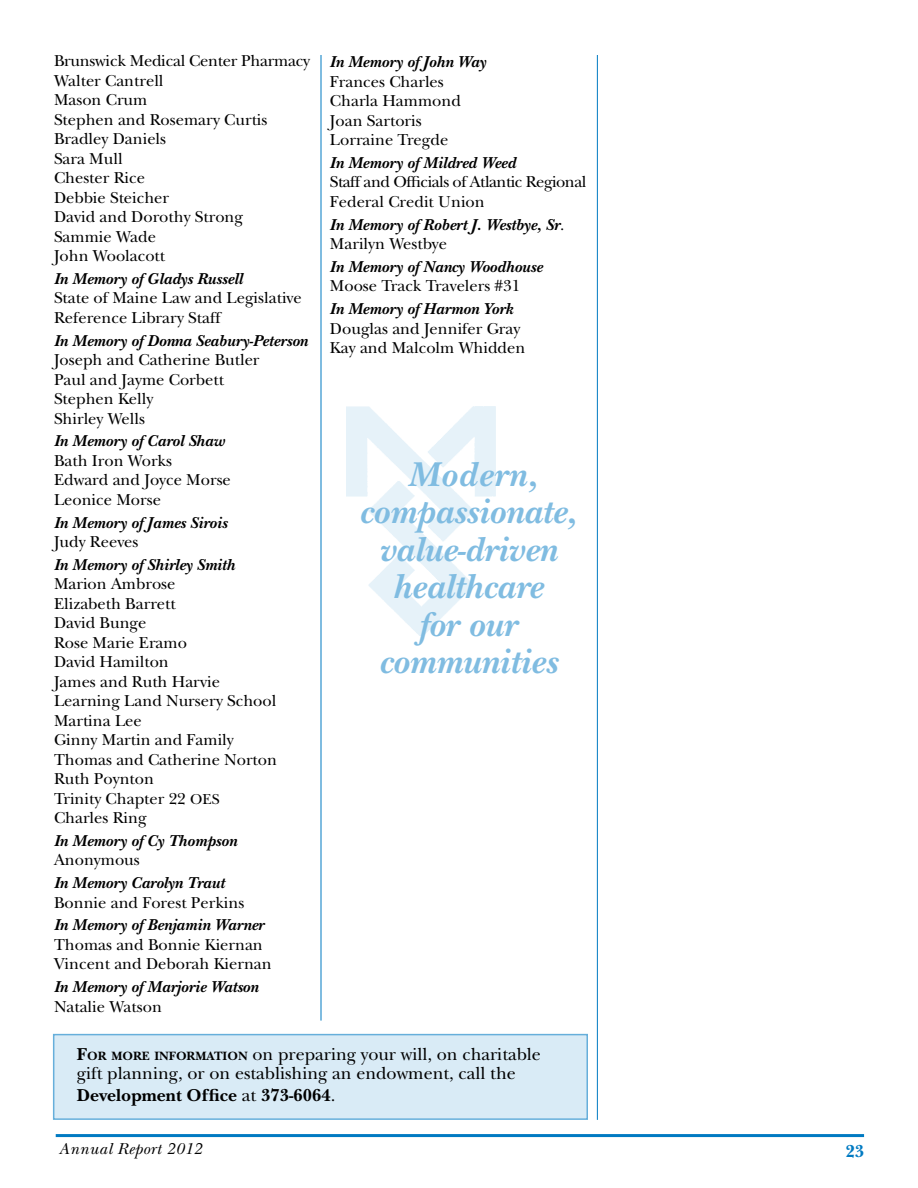
<style>
.page{position:relative;width:918px;height:1188px;background:#fff}
.page>*{position:absolute;margin:0;border:0;box-sizing:border-box;transform-origin:0 0}
.t1{font:italic 700 36px/37.5px "New Baskerville";color:#80bce1;text-align:center}
.t2{font:18px/19.5px "New Baskerville";color:#000}
.t3{font:700 18px "New Baskerville";color:#000}
.t4{font:700 18px "New Baskerville";color:#007ac2}
.t5{font:16.5px/19.5px "New Baskerville";color:#000}
.t6{font:italic 700 16.5px/19.5px "New Baskerville";color:#000}
.t7{font:16.5px/19.5px "New Baskerville";letter-spacing:-.03em;color:#000}
.t8{font:italic 16.5px "New Baskerville";letter-spacing:.03em;color:#000}
.s1{font-size:15px}
.s2{font-weight:400;font-style:normal}
.s3{font-weight:700}
.s4{font-weight:700;font-size:12.6px}
.s5{font-weight:400}
</style>
<div class="page">
<hr style="left:56px;top:1134px;width:808px;height:3px;background:#007ac2">
<div style="left:53px;top:1034px;width:535px;height:86px;background:#d9ebf6;border:2px solid #66afdb"></div>
<img style="left:346px;top:406px;width:149px;height:230px">
<hr style="left:321px;top:55px;width:1px;height:966px;background:#007ac2">
<hr style="left:597px;top:55px;width:1px;height:1065px;background:#007ac2">
<p class="t5" style="left:54px;top:51px;width:258px">Brunswick Medical Center Pharmacy<br>Walter Cantrell<br>Mason Crum<br>Stephen and Rosemary Curtis<br>Bradley Daniels<br>Sara Mull<br>Chester Rice<br>Debbie Steicher<br>David and Dorothy Strong<br>Sammie Wade<br>John Woolacott</p>
<p class="t6" style="left:54px;top:269px;width:190px">In Memory of Gladys Russell</p>
<p class="t5" style="left:54px;top:288px;width:249px">State of Maine Law and Legislative<br>Reference Library Staff</p>
<p class="t6" style="left:54px;top:331px;width:255px">In Memory of Donna Seabury-Peterson</p>
<p class="t5" style="left:54px;top:350px;width:207px">Joseph and Catherine Butler<br>Paul and Jayme Corbett<br>Stephen Kelly<br>Shirley Wells</p>
<p class="t6" style="left:54px;top:431px;width:172px">In Memory of Carol Shaw</p>
<p class="t5" style="left:54px;top:451px;width:178px">Bath Iron Works<br>Edward and Joyce Morse<br>Leonice Morse</p>
<p class="t6" style="left:54px;top:513px;width:175px">In Memory of James Sirois</p>
<p class="t5" style="left:54px;top:532px;width:86px">Judy Reeves</p>
<p class="t6" style="left:54px;top:555px;width:183px">In Memory of Shirley Smith</p>
<p class="t5" style="left:54px;top:574px;width:225px">Marion Ambrose<br>Elizabeth Barrett<br>David Bunge<br>Rose Marie Eramo<br>David Hamilton<br>James and Ruth Harvie<br>Learning Land Nursery School<br>Martina Lee<br>Ginny Martin and Family<br>Thomas and Catherine Norton<br>Ruth Poynton<br>Trinity Chapter 22 <span class="s1">OES<br></span>Charles Ring</p>
<p class="t6" style="left:54px;top:831px;width:185px">In Memory of Cy Thompson</p>
<p class="t5" style="left:54px;top:850px;width:87px">Anonymous</p>
<p class="t6" style="left:54px;top:873px;width:172px">In Memory Carolyn Traut</p>
<p class="t5" style="left:54px;top:893px;width:192px">Bonnie and Forest Perkins</p>
<p class="t6" style="left:54px;top:915px;width:212px">In Memory of Benjamin Warner</p>
<p class="t5" style="left:54px;top:935px;width:219px">Thomas and Bonnie Kiernan<br>Vincent and Deborah Kiernan</p>
<p class="t6" style="left:54px;top:977px;width:206px">In Memory of Marjorie Watson</p>
<p class="t5" style="left:54px;top:997px;width:109px">Natalie Watson</p>
<p class="t6" style="left:330px;top:52px;width:157px">In Memory of John Way</p>
<p class="t5" style="left:330px;top:72px;width:133px">Frances Charles<br>Charla Hammond<br>Joan Sartoris<br>Lorraine Tregde</p>
<p class="t6" style="left:330px;top:153px;width:188px">In Memory of Mildred Weed</p>
<p class="t7" style="left:330px;top:172px;width:258px">Staff and Officials of Atlantic Regional<br>Federal Credit Union</p>
<p class="t6" style="left:330px;top:215px;width:236px">In Memory of Robert J. Westbye, Sr<span class="s2">.<br>Marilyn Westbye</span></p>
<p class="t6" style="left:330px;top:257px;width:214px">In Memory of Nancy Woodhouse</p>
<p class="t5" style="left:330px;top:276px;width:192px">Moose Track Travelers #31</p>
<p class="t6" style="left:330px;top:299px;width:184px">In Memory of Harmon York</p>
<p class="t5" style="left:330px;top:319px;width:197px">Douglas and Jennifer Gray<br>Kay and Malcolm Whidden</p>
<h1 class="t1" style="left:359px;top:456px;width:219px">Modern, compassionate, value-driven healthcare<br>for our communities</h1>
<p class="t2" style="left:77px;top:1044px;width:466px"><span class="s3">F</span><span class="s4">OR MORE INFORMATION</span> on preparing your will, on charitable gift planning, or on establishing an endowment, call the</p>
<p class="t3" style="left:77px;top:1084px;width:260px">Development Office <span class="s5">at</span> 373-6064<span class="s5">.</span></p>
<p class="t8" style="left:59px;top:1139px;width:144px">Annual Report 2012</p>
<p class="t4" style="left:845px;top:1140px;width:20px">23</p>
</div>
